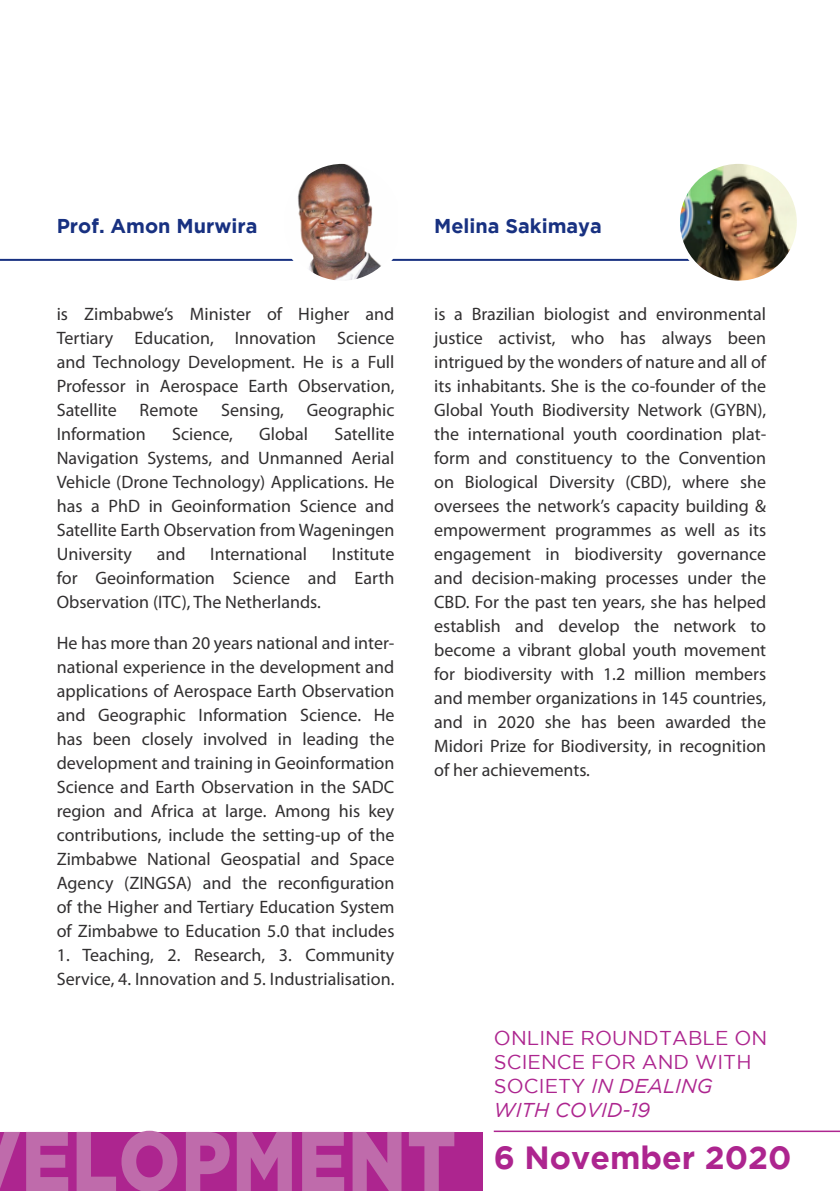
<style>
.page{position:relative;width:840px;height:1191px;background:#fff}
.page>*{position:absolute;margin:0;border:0;box-sizing:border-box;transform-origin:0 0}
.t1{font:900 84.4px "Gotham";letter-spacing:.015em;color:#bf6bab;scale:.88 1}
.t2{font:700 32px "Gotham";color:#ad258f}
.t3{font:20px/24px "Gotham";letter-spacing:.005em;color:#ad258f}
.Name{font:700 20px "Gotham";color:#183181}
.TEXTE_JUSTIF{font:18px/24px "Myriad Pro";color:#312f30;text-align:justify}
.s1{font-style:italic}
</style>
<div class="page">
<div style="left:0;top:1132px;width:482px;height:59px;background:#ad258f"></div>
<hr style="left:493px;top:1130px;width:346px;height:2px;background:#ad258f">
<hr style="left:0;top:259px;width:746px;height:2px;background:#183181">
<img style="left:282px;top:165px;width:115px;height:115px">
<div style="left:280px;top:160px;width:124px;height:125px;border:4px solid #fff;border-radius:50%"></div>
<img style="left:677px;top:162px;width:121px;height:121px;border-radius:60px">
<div style="left:675px;top:160px;width:125px;height:125px;border:4px solid #fff;border-radius:50%"></div>
<p class="Name" style="left:57px;top:214px;width:202px">Prof. Amon Murwira</p>
<p class="TEXTE_JUSTIF" style="left:57px;top:302px;width:339px">is Zimbabwe’s Minister of Higher and Tertiary Education, Innovation Science and Technology Development. He is a Full Professor in Aerospace Earth Observation, Satellite</p>
<p class="TEXTE_JUSTIF" style="left:139px;top:398px;width:60px">Remote</p>
<p class="TEXTE_JUSTIF" style="left:221px;top:398px;width:64px">Sensing,</p>
<p class="TEXTE_JUSTIF" style="left:306px;top:398px;width:89px">Geographic</p>
<p class="TEXTE_JUSTIF" style="left:57px;top:422px;width:90px">Information</p>
<p class="TEXTE_JUSTIF" style="left:172px;top:422px;width:62px">Science,</p>
<p class="TEXTE_JUSTIF" style="left:259px;top:422px;width:50px">Global</p>
<p class="TEXTE_JUSTIF" style="left:57px;top:422px;width:339px;text-indent:277px">Satellite Navigation Systems, and Unmanned Aerial Vehicle (Drone Technology) Applications. He has a PhD in Geoinformation Science and Satellite Earth Observation from Wageningen University</p>
<p class="TEXTE_JUSTIF" style="left:157px;top:542px;width:30px">and</p>
<p class="TEXTE_JUSTIF" style="left:210px;top:542px;width:98px">International</p>
<p class="TEXTE_JUSTIF" style="left:57px;top:542px;width:339px;text-indent:275px">Institute for Geoinformation Science and Earth Observation (ITC), The Netherlands.</p>
<p class="TEXTE_JUSTIF" style="left:57px;top:631px;width:339px">He has more than 20 years national and inter&shy;national experience in the development and applications of Aerospace Earth Observation and Geographic Information Science. He has been closely involved in leading the development and training in Geoinformation Science and Earth Observation in the SADC region and Africa at large. Among his key contributions, include the setting-up of the Zimbabwe National Geospatial and Space Agency (ZINGSA) and the reconfiguration of the Higher and Tertiary Education System of Zimbabwe to Education 5.0 that includes</p>
<p class="TEXTE_JUSTIF" style="left:57px;top:943px;width:339px">1. Teaching, 2. Research, 3. Community<br>Service, 4. Innovation and 5. Industrialisation.</p>
<p class="Name" style="left:434px;top:214px;width:169px">Melina Sakimaya</p>
<p class="TEXTE_JUSTIF" style="left:434px;top:302px;width:333px">is a Brazilian biologist and environmental justice activist, who has always been intrigued by the wonders of nature and all of its inhabitants. She is the co-founder of the Global Youth Biodiversity Network (GYBN), the international youth coordination plat&shy;form and constituency to the Convention on Biological Diversity (CBD), where she oversees the network’s capacity building &amp; empowerment programmes as well as its engagement in biodiversity governance and decision-making processes under the CBD. For the past ten years, she has helped establish and develop the network to become a vibrant global youth movement for biodiversity with 1.2 million members and member organizations in 145 countries, and in 2020 she has been awarded the Midori Prize for Biodiversity, in recognition of her achievements.</p>
<h1 class="t1" style="left:22px;top:1112px;width:495px">ELOPMENT</h1>
<p class="t3" style="left:493px;top:1025px;width:275px">ONLINE ROUNDTABLE ON<br>SCIENCE FOR AND WITH<br>SOCIETY <span class="s1">IN DEALING<br>WITH COVID-19</span></p>
<p class="t2" style="left:493px;top:1139px;width:299px">6 November 2020</p>
</div>
